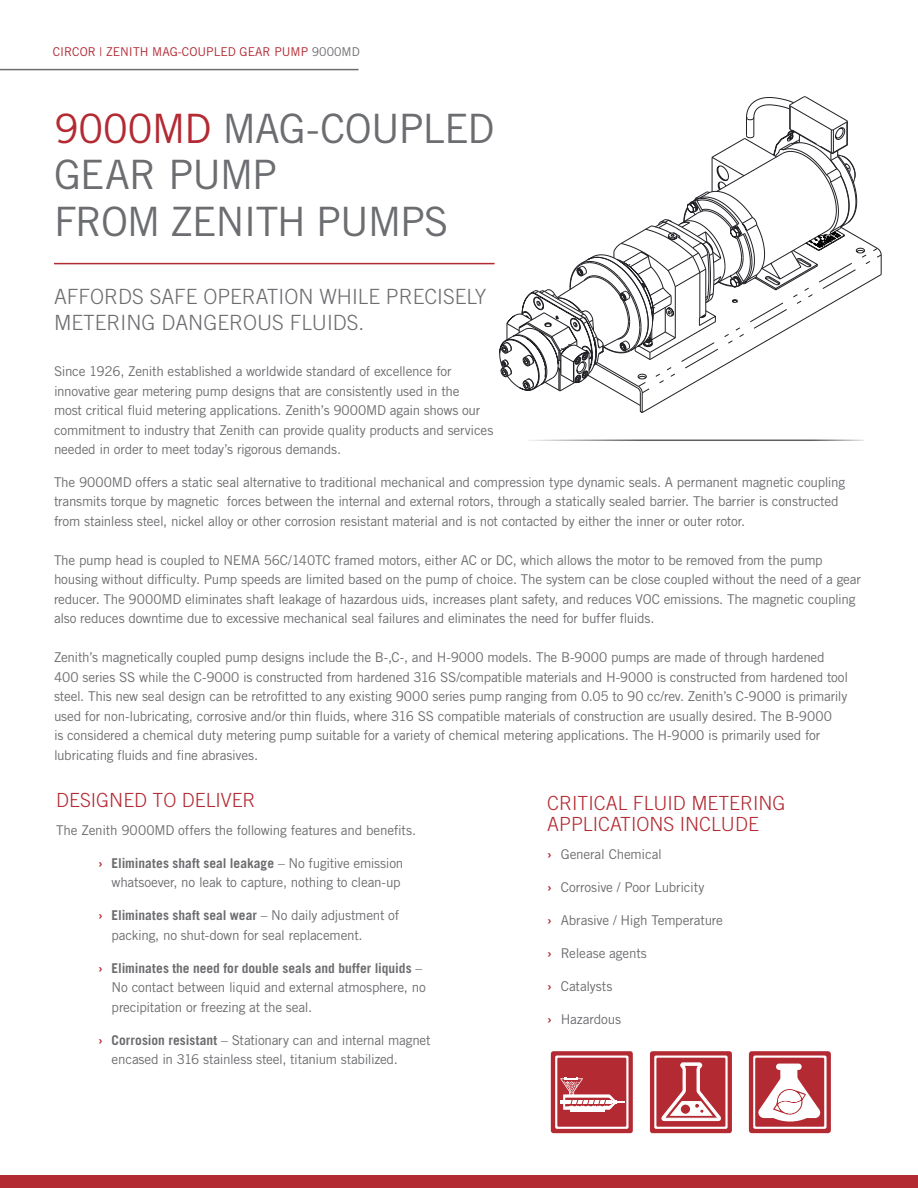
<style>
.page{position:relative;width:918px;height:1188px;background:#fff}
.page>*{position:absolute;margin:0;border:0;box-sizing:border-box;transform-origin:0 0}
.CIRCOR-Header{font:40.5px/46.5px "Trade Gothic LT Std";letter-spacing:-.03em;color:#6c6d70}
.CIRCOR_-_Red_Caps_Su{font:300 21px/25.5px "Trade Gothic LT Std";color:#6c6d70}
.CIRCOR_-_Red_Caps_Su-2{font:300 19.5px/21px "Trade Gothic LT Std";color:#b32a33}
.CIRCOR_-_Red_Caps_Su-3{font:13.5px/19.5px "Trade Gothic LT Std";letter-spacing:-.02em;color:#6c6d70}
.CIRCOR-Body_Copy{font:13.5px/19.5px "Trade Gothic LT Std";letter-spacing:-.02em;color:#6c6d70}
.t1{font:12.15px "Trade Gothic LT Std";color:#b32a33}
.s1{color:#6c6d70}
.s2{color:#b32a33}
.s3{font-weight:700;color:#b32a33}
.s4{font-weight:700}
</style>
<div class="page">
<hr style="left:0;top:69px;width:359px;height:1px;background:#6c6d70">
<div style="left:650px;top:1051px;width:82px;height:82px;background:#b32a33;border-radius:3px"></div>
<div style="left:654px;top:1056px;width:74px;height:73px;background:linear-gradient(to bottom,#fff,#fff);border-radius:2px"></div>
<div style="left:656px;top:1058px;width:69px;height:69px;background:#b32a33"></div>
<svg style="left:661px;top:1051px;width:60px;height:70px"></svg>
<div style="left:749px;top:1051px;width:82px;height:82px;background:#b32a33;border-radius:3px"></div>
<div style="left:753px;top:1056px;width:74px;height:73px;background:linear-gradient(to bottom,#fff,#fff);border-radius:2px"></div>
<div style="left:755px;top:1058px;width:69px;height:69px;background:#b32a33"></div>
<svg style="left:765px;top:1094px;width:50px;height:28px"></svg>
<svg style="left:758px;top:1064px;width:63px;height:54px"></svg>
<hr style="left:54px;top:263px;width:441px;height:1px;background:#b32a33">
<hr style="left:528px;top:439px;width:336px;height:2px;background:#231f20;opacity:.1">
<hr style="left:528px;top:440px;width:336px;height:1px;background:#231f20">
<div style="left:551px;top:1051px;width:82px;height:82px;background:#b32a33;border-radius:3px"></div>
<div style="left:555px;top:1056px;width:74px;height:73px;background:linear-gradient(to bottom,#fff,#fff);border-radius:2px"></div>
<div style="left:557px;top:1058px;width:69px;height:69px;background:#b32a33"></div>
<svg style="left:560px;top:1077px;width:65px;height:35px"></svg>
<svg style="left:499px;top:96px;width:383px;height:310px"></svg>
<div style="left:0;top:1175px;width:918px;height:13px;background:#b32a33"></div>
<p class="t1" style="left:53px;top:44px;width:309px">CIRCOR | ZENITH MAG-COUPLED GEAR PUMP <span class="s1">9000MD</span></p>
<p class="CIRCOR-Header" style="left:54px;top:105px;width:442px"><span class="s2">9000MD</span> MAG-COUPLED<br>GEAR PUMP<br>FROM ZENITH PUMPS</p>
<p class="CIRCOR_-_Red_Caps_Su" style="left:54px;top:284px;width:434px">AFFORDS SAFE OPERATION WHILE PRECISELY<br>METERING DANGEROUS FLUIDS.</p>
<p class="CIRCOR-Body_Copy" style="left:54px;top:361px;width:441px">Since 1926, Zenith established a worldwide standard of excellence for innovative gear metering pump designs that are consistently used in the<br>most critical fluid metering applications. Zenith’s 9000MD again shows our commitment to industry that Zenith can provide quality products and services needed in order to meet today’s rigorous demands.</p>
<p class="CIRCOR_-_Red_Caps_Su-3" style="left:54px;top:472px;width:793px">The 9000MD offers a static seal alternative to traditional mechanical and compression type dynamic seals. A permanent magnetic coupling transmits torque by magnetic forces between the internal and external rotors, through a statically sealed barrier. The barrier is constructed from stainless steel, nickel alloy or other corrosion resistant material and is not contacted by either the inner or outer rotor.</p>
<p class="CIRCOR_-_Red_Caps_Su-3" style="left:54px;top:550px;width:809px">The pump head is coupled to NEMA 56C/140TC framed motors, either AC or DC, which allows the motor to be removed from the pump housing without difficulty. Pump speeds are limited based on the pump of choice. The system can be close coupled without the need of a gear reducer. The 9000MD eliminates shaft leakage of hazardous uids, increases plant safety, and reduces VOC emissions. The magnetic coupling also reduces downtime due to excessive mechanical seal failures and eliminates the need for buffer fluids.</p>
<p class="CIRCOR_-_Red_Caps_Su-3" style="left:54px;top:648px;width:796px">Zenith’s magnetically coupled pump designs include the B-,C-, and H-9000 models. The B-9000 pumps are made of through hardened 400 series SS while the C-9000 is constructed from hardened 316 SS/compatible materials and H-9000 is constructed from hardened tool steel. This new seal design can be retrofitted to any existing 9000 series pump ranging from 0.05 to 90 cc/rev. Zenith’s C-9000 is primarily used for non-lubricating, corrosive and/or thin fluids, where 316 SS compatible materials of construction are usually desired. The B-9000<br>is considered a chemical duty metering pump suitable for a variety of chemical metering applications. The H-9000 is primarily used for lubricating fluids and fine abrasives.</p>
<p class="CIRCOR_-_Red_Caps_Su-2" style="left:56px;top:789px;width:201px">DESIGNED TO DELIVER</p>
<p class="CIRCOR-Body_Copy" style="left:56px;top:820px;width:362px">The Zenith 9000MD offers the following features and benefits.</p>
<p class="CIRCOR_-_Red_Caps_Su-3" style="left:98px;top:853px;width:307px;text-align:right"><span class="s3">›</span> <span class="s4">Eliminates shaft seal leakage</span> – No fugitive emission whatsoever, no leak to capture, nothing to clean-up</p>
<p class="CIRCOR_-_Red_Caps_Su-3" style="left:112px;top:906px;width:289px;text-indent:-14px"><span class="s3">›</span> <span class="s4">Eliminates shaft seal wear</span> – No daily adjustment of packing, no shut-down for seal replacement.</p>
<p class="CIRCOR_-_Red_Caps_Su-3" style="left:112px;top:958px;width:316px;text-indent:-14px"><span class="s3">›</span> <span class="s4">Eliminates the need for double seals and buffer liquids</span> –<br>No contact between liquid and external atmosphere, no precipitation or freezing at the seal.</p>
<p class="CIRCOR_-_Red_Caps_Su-3" style="left:112px;top:1030px;width:320px;text-indent:-14px"><span class="s3">›</span> <span class="s4">Corrosion resistant</span> – Stationary can and internal magnet encased in 316 stainless steel, titanium stabilized.</p>
<p class="CIRCOR_-_Red_Caps_Su-2" style="left:547px;top:792px;width:240px">CRITICAL FLUID METERING<br>APPLICATIONS INCLUDE</p>
<p class="CIRCOR_-_Red_Caps_Su-3" style="left:547px;top:844px;width:116px"><span class="s3">›</span> General Chemical</p>
<p class="CIRCOR_-_Red_Caps_Su-3" style="left:547px;top:877px;width:159px"><span class="s3">›</span> Corrosive / Poor Lubricity</p>
<p class="CIRCOR_-_Red_Caps_Su-3" style="left:547px;top:910px;width:177px"><span class="s3">›</span> Abrasive / High Temperature</p>
<p class="CIRCOR_-_Red_Caps_Su-3" style="left:547px;top:943px;width:101px"><span class="s3">›</span> Release agents</p>
<p class="CIRCOR_-_Red_Caps_Su-3" style="left:547px;top:976px;width:67px"><span class="s3">›</span> Catalysts</p>
<p class="CIRCOR_-_Red_Caps_Su-3" style="left:547px;top:1009px;width:75px"><span class="s3">›</span> Hazardous</p>
</div>
